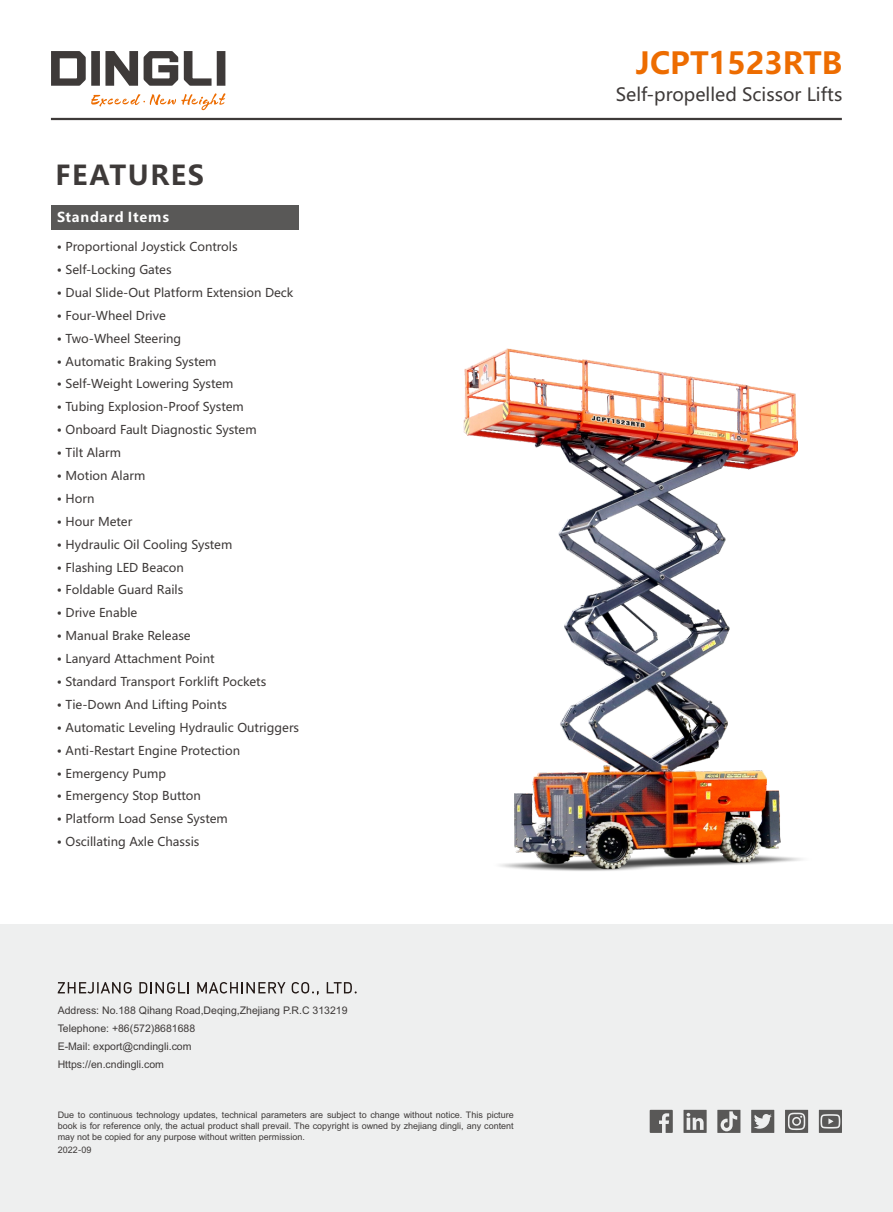
<style>
.page{position:relative;width:893px;height:1212px;background:#fff}
.page>*{position:absolute;margin:0;border:0;box-sizing:border-box;transform-origin:0 0}
.t1{font:700 30px "Microsoft Ya Hei";color:#ed6c00}
.t2{font:700 27px "Microsoft Ya Hei";letter-spacing:.06em;color:#3e3a39}
.t3{font:18px "Microsoft Ya Hei";color:#3e3a39}
.t4{font:700 13.5px "Microsoft Ya Hei";letter-spacing:.06em;color:#fff}
.t5{font:12px "Microsoft Ya Hei";color:#3e3a39}
.t6{font:10.5px/18px "Arial";color:#3e3a39}
.t7{font:9px/11.1px "Arial";color:#3e3a39;text-align:justify}
.s1{font-family:"Microsoft Ya Hei"}
</style>
<div class="page">
<svg style="left:91px;top:93px;width:134px;height:18px"></svg>
<svg style="left:51px;top:51px;width:174px;height:35px"></svg>
<hr style="left:51px;top:118px;width:791px;height:2px;background:#3e3a39">
<div style="left:51px;top:205px;width:247px;height:25px;background:#595857"></div>
<img style="left:463px;top:348px;width:339px;height:523px">
<div style="left:0;top:924px;width:893px;height:288px;background:#eeefef"></div>
<svg style="left:650px;top:1110px;width:23px;height:23px"></svg>
<svg style="left:751px;top:1110px;width:23px;height:23px"></svg>
<svg style="left:717px;top:1110px;width:23px;height:23px"></svg>
<svg style="left:683px;top:1110px;width:24px;height:23px"></svg>
<svg style="left:819px;top:1110px;width:23px;height:23px"></svg>
<svg style="left:785px;top:1110px;width:23px;height:23px"></svg>
<svg style="left:58px;top:982px;width:74px;height:11px"></svg>
<svg style="left:139px;top:982px;width:50px;height:11px"></svg>
<svg style="left:197px;top:982px;width:88px;height:11px"></svg>
<svg style="left:292px;top:982px;width:27px;height:13px"></svg>
<svg style="left:327px;top:982px;width:30px;height:11px"></svg>
<h2 class="t2" style="left:55px;top:163px;width:150px">FEATURES</h2>
<p class="t4" style="left:57px;top:211px;width:113px">Standard Items</p>
<p class="t5" style="left:57px;top:241px;width:182px">• Proportional Joystick Controls</p>
<p class="t5" style="left:57px;top:264px;width:116px">• Self-Locking Gates</p>
<p class="t5" style="left:57px;top:287px;width:238px">• Dual Slide-Out Platform Extension Deck</p>
<p class="t5" style="left:57px;top:310px;width:111px">• Four-Wheel Drive</p>
<p class="t5" style="left:57px;top:333px;width:126px">• Two-Wheel Steering</p>
<p class="t5" style="left:57px;top:356px;width:161px">• Automatic Braking System</p>
<p class="t5" style="left:57px;top:379px;width:178px">• Self-Weight Lowering System</p>
<p class="t5" style="left:57px;top:402px;width:189px">• Tubing Explosion-Proof System</p>
<p class="t5" style="left:57px;top:424px;width:201px">• Onboard Fault Diagnostic System</p>
<p class="t5" style="left:57px;top:447px;width:66px">• Tilt Alarm</p>
<p class="t5" style="left:57px;top:470px;width:90px">• Motion Alarm</p>
<p class="t5" style="left:57px;top:493px;width:39px">• Horn</p>
<p class="t5" style="left:57px;top:516px;width:77px">• Hour Meter</p>
<p class="t5" style="left:57px;top:539px;width:177px">• Hydraulic Oil Cooling System</p>
<p class="t5" style="left:57px;top:562px;width:129px">• Flashing LED Beacon</p>
<p class="t5" style="left:57px;top:585px;width:128px">• Foldable Guard Rails</p>
<p class="t5" style="left:57px;top:607px;width:82px">• Drive Enable</p>
<p class="t5" style="left:57px;top:630px;width:135px">• Manual Brake Release</p>
<p class="t5" style="left:57px;top:653px;width:159px">• Lanyard Attachment Point</p>
<p class="t5" style="left:57px;top:676px;width:211px">• Standard Transport Forklift Pockets</p>
<p class="t5" style="left:57px;top:699px;width:172px">• Tie-Down And Lifting Points</p>
<p class="t5" style="left:57px;top:722px;width:244px">• Automatic Leveling Hydraulic Outriggers</p>
<p class="t5" style="left:57px;top:745px;width:185px">• Anti-Restart Engine Protection</p>
<p class="t5" style="left:57px;top:768px;width:111px">• Emergency Pump</p>
<p class="t5" style="left:57px;top:791px;width:146px">• Emergency Stop Button</p>
<p class="t5" style="left:57px;top:813px;width:173px">• Platform Load Sense System</p>
<p class="t5" style="left:57px;top:836px;width:144px">• Oscillating Axle Chassis</p>
<p class="t6" style="left:58px;top:1002px;width:291px">Address: No.188 Qihang Road,Deqing,Zhejiang P.R.C 313219<br>Telephone: +86(572)8681688<br>E-Mail: export@cndingli.com<br>Https://en.cndingli.com</p>
<p class="t7" style="left:58px;top:1110px;width:457px">Due to continuous technology updates, technical parameters are subject to change without notice. This picture book is for reference only, the actual product shall prevail. The copyright is owned by zhejiang dingli, any content may not be copied for any purpose without written permission.</p>
<p class="t7" style="left:58px;top:1145px;width:35px">2022<span class="s1">-</span>09</p>
<h1 class="t1" style="left:636px;top:50px;width:208px">JCPT1523RTB</h1>
<h3 class="t3" style="left:616px;top:86px;width:228px">Self-propelled Scissor Lifts</h3>
</div>
